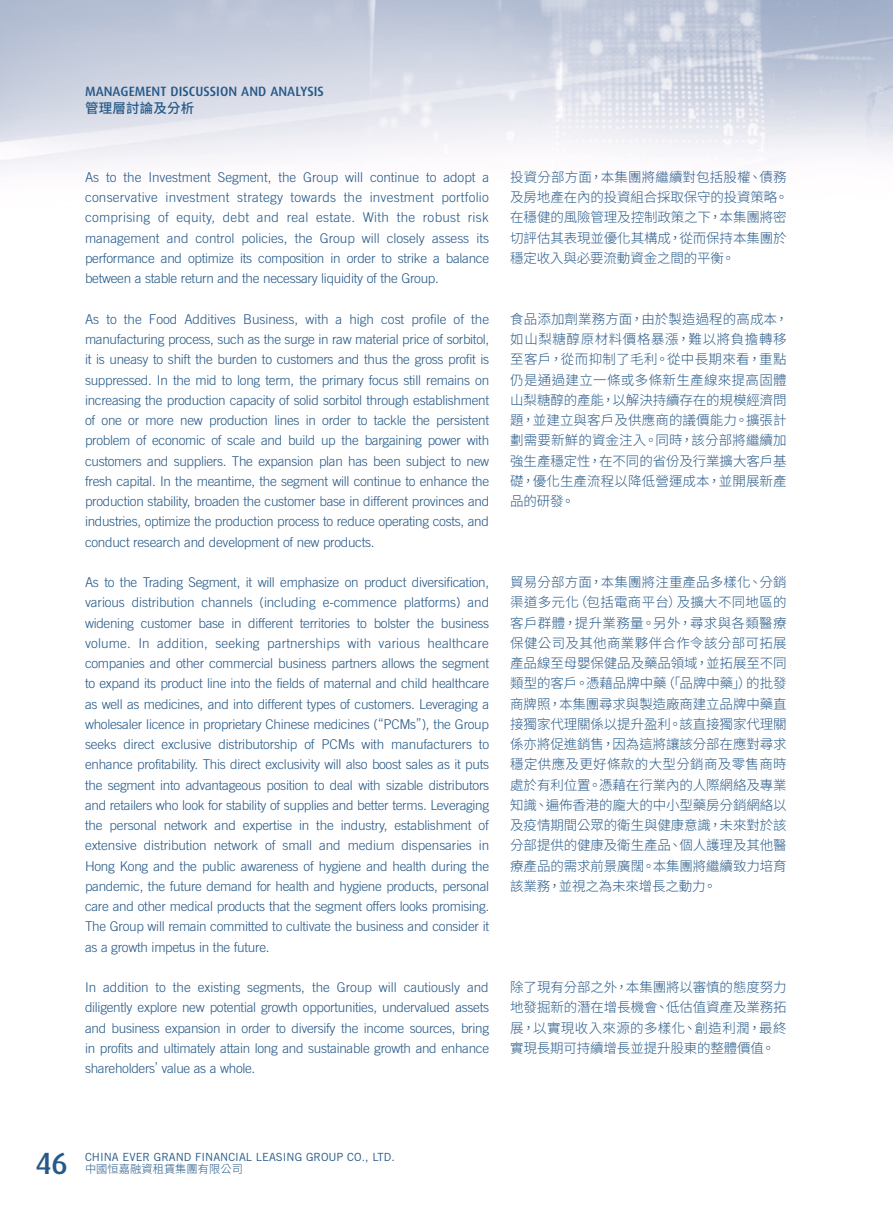
<style>
.page{position:relative;width:893px;height:1212px;background:#fff}
.page>*{position:absolute;margin:0;border:0;box-sizing:border-box;transform-origin:0 0}
.t1{font:500 30.75px "Dax";color:#265988}
.Body_Text{font:300 13.5px/20.2px "Trade Gothic LT Std";letter-spacing:-.02em;color:#265988;text-align:justify}
.C_Body_Text{font:300 13.5px/20.2px "Source Han Sans TC";letter-spacing:-.01em;color:#265988;text-align:justify}
.C_Body_Text-2{font:300 13.5px/20.2px "Source Han Sans TC";letter-spacing:.01em;color:#265988}
.t2{font:500 13.5px "Dax";color:#265988}
.t3{font:500 13.5px "Source Han Sans TC";letter-spacing:.015em;color:#265988}
.t4{font:11.25px "Trade Gothic LT Std";color:#265988}
.t5{font:300 11.25px "Source Han Sans TC";letter-spacing:.005em;color:#265988}
</style>
<div class="page">
<img style="left:0;top:0;width:893px;height:167px">
<p class="t2" style="left:85px;top:84px;width:240px">MANAGEMENT DISCUSSION AND ANALYSIS</p>
<p class="t3" style="left:85px;top:100px;width:111px">管理層討論及分析</p>
<p class="Body_Text" style="left:85px;top:167px;width:406px">As to the Investment Segment, the Group will continue to adopt a conservative investment strategy towards the investment portfolio comprising of equity, debt and real estate. With the robust risk management and control policies, the Group will closely assess its performance and optimize its composition in order to strike a balance between a stable return and the necessary liquidity of the Group.</p>
<p class="Body_Text" style="left:85px;top:309px;width:406px">As to the Food Additives Business, with a high cost profile of the manufacturing process, such as the surge in raw material price of sorbitol, it is uneasy to shift the burden to customers and thus the gross profit is suppressed. In the mid to long term, the primary focus still remains on increasing the production capacity of solid sorbitol through establishment of one or more new production lines in order to tackle the persistent problem of economic of scale and build up the bargaining power with customers and suppliers. The expansion plan has been subject to new fresh capital. In the meantime, the segment will continue to enhance the production stability, broaden the customer base in different provinces and industries, optimize the production process to reduce operating costs, and conduct research and development of new products.</p>
<p class="Body_Text" style="left:85px;top:572px;width:406px">As to the Trading Segment, it will emphasize on product diversification, various distribution channels (including e-commence platforms) and widening customer base in different territories to bolster the business volume. In addition, seeking partnerships with various healthcare companies and other commercial business partners allows the segment to expand its product line into the fields of maternal and child healthcare as well as medicines, and into different types of customers. Leveraging a wholesaler licence in proprietary Chinese medicines (“PCMs”), the Group seeks direct exclusive distributorship of PCMs with manufacturers to enhance profitability. This direct exclusivity will also boost sales as it puts the segment into advantageous position to deal with sizable distributors and retailers who look for stability of supplies and better terms. Leveraging the personal network and expertise in the industry, establishment of extensive distribution network of small and medium dispensaries in Hong Kong and the public awareness of hygiene and health during the pandemic, the future demand for health and hygiene products, personal care and other medical products that the segment offers looks promising.<br>The Group will remain committed to cultivate the business and consider it as a growth impetus in the future.</p>
<p class="Body_Text" style="left:85px;top:977px;width:406px">In addition to the existing segments, the Group will cautiously and diligently explore new potential growth opportunities, undervalued assets and business expansion in order to diversify the income sources, bring in profits and ultimately attain long and sustainable growth and enhance shareholders’ value as a whole.</p>
<p class="C_Body_Text" style="left:510px;top:167px;width:280px;text-align:left">投資分部方面，本集團將繼續對包括股權、債務及房地產在內的投資組合採取保守的投資策略。在穩健的風險管理及控制政策之下，本集團將密切評估其表現並優化其構成，從而保持本集團於穩定收入與必要流動資金之間的平衡。</p>
<p class="C_Body_Text-2" style="left:510px;top:309px;width:280px">食品添加劑業務方面，由於製造過程的高成本，如山梨糖醇原材料價格暴漲，難以將負擔轉移至客戶，從而抑制了毛利。從中長期來看，重點仍是通過建立一條或多條新生產線來提高固體山梨糖醇的產能，以解決持續存在的規模經濟問題，並建立與客戶及供應商的議價能力。擴張計劃需要新鮮的資金注入。同時，該分部將繼續加強生產穩定性，在不同的省份及行業擴大客戶基礎，優化生產流程以降低營運成本，並開展新產品的研發。</p>
<p class="C_Body_Text" style="left:510px;top:572px;width:278px">貿易分部方面，本集團將注重產品多樣化、分銷渠道多元化（包括電商平台）及擴大不同地區的客戶群體，提升業務量。另外，尋求與各類醫療保健公司及其他商業夥伴合作令該分部可拓展產品線至母嬰保健品及藥品領域，並拓展至不同類型的客戶。憑藉品牌中藥（「品牌中藥」）的批發商牌照，本集團尋求與製造廠商建立品牌中藥直接獨家代理關係以提升盈利。該直接獨家代理關係亦將促進銷售，因為這將讓該分部在應對尋求穩定供應及更好條款的大型分銷商及零售商時處於有利位置。憑藉在行業內的人際網絡及專業知識、遍佈香港的龐大的中小型藥房分銷網絡以及疫情期間公眾的衛生與健康意識，未來對於該分部提供的健康及衛生產品、個人護理及其他醫療產品的需求前景廣闊。本集團將繼續致力培育該業務，並視之為未來增長之動力。</p>
<p class="C_Body_Text" style="left:510px;top:977px;width:278px">除了現有分部之外，本集團將以審慎的態度努力地發掘新的潛在增長機會、低估值資產及業務拓展，以實現收入來源的多樣化、創造利潤，最終實現長期可持續增長並提升股東的整體價值。</p>
<h1 class="t1" style="left:35px;top:1146px;width:34px">46</h1>
<p class="t4" style="left:85px;top:1150px;width:311px">CHINA EVER GRAND FINANCIAL LEASING GROUP CO., LTD.</p>
<p class="t5" style="left:85px;top:1162px;width:159px">中國恒嘉融資租賃集團有限公司</p>
</div>
